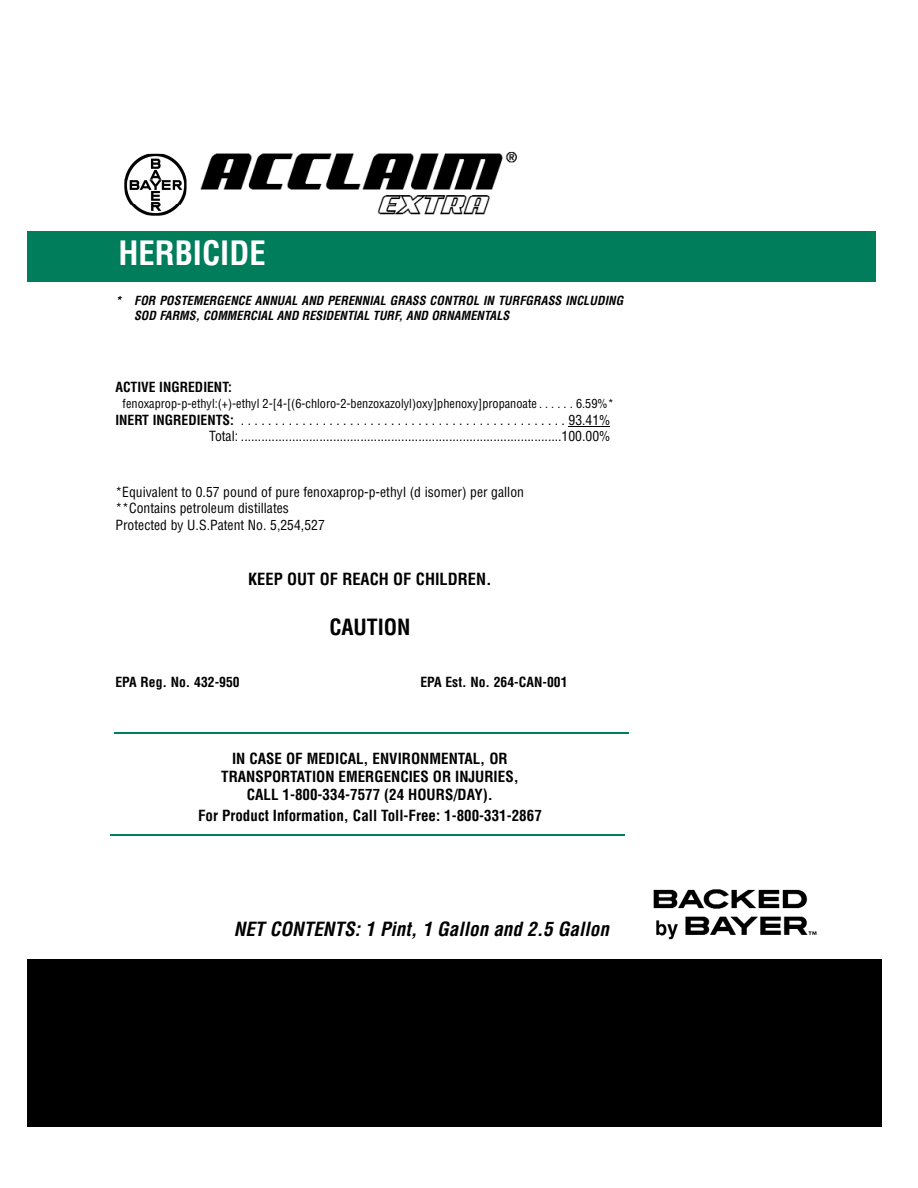
<style>
.page{position:relative;width:918px;height:1188px;background:#fff}
.page>*{position:absolute;margin:0;border:0;box-sizing:border-box;transform-origin:0 0}
.t1{font:700 condensed 32.7px "Helvetica";color:#fff}
.t2{font:700 condensed 21.9px "Helvetica";color:#000}
.t3{font:italic 700 condensed 19.05px "Helvetica";color:#000}
.t4{font:700 condensed 16.35px "Helvetica";color:#000}
.t5{font:700 condensed 15px/18px "Helvetica";color:#000;text-align:center}
.t6{font:condensed 13.65px/16.4px "Helvetica";color:#000;text-align:right}
.t7{font:700 condensed 13.65px "Helvetica";color:#000}
.t8{font:italic 700 condensed 12.3px/14.7px "Helvetica";letter-spacing:.005em;color:#000}
.t9{font:condensed 12.3px "Helvetica";color:#000}
.s1{font-weight:700}
</style>
<div class="page">
<div style="left:27px;top:231px;width:849px;height:51px;background:#007d5b"></div>
<hr style="left:569px;top:426px;width:41px;height:1px;background:#000">
<img style="left:124px;top:154px;width:63px;height:25px">
<img style="left:124px;top:179px;width:63px;height:37px">
<div style="left:27px;top:960px;width:855px;height:167px;background:#000"></div>
<img style="left:653px;top:889px;width:164px;height:51px">
<hr style="left:114px;top:733px;width:514px;height:1px;background:#007d5b">
<hr style="left:111px;top:835px;width:514px;height:1px;background:#007d5b">
<img style="left:200px;top:151px;width:318px;height:64px">
<h1 class="t1" style="left:118px;top:241px;width:149px">HERBICIDE</h1>
<p class="t8" style="left:134px;top:294px;width:491px;text-indent:-19px">* FOR POSTEMERGENCE ANNUAL AND PERENNIAL GRASS CONTROL IN TURFGRASS INCLUDING<br>SOD FARMS, COMMERCIAL AND RESIDENTIAL TURF, AND ORNAMENTALS</p>
<p class="t7" style="left:115px;top:382px;width:118px">ACTIVE INGREDIENT:</p>
<p class="t9" style="left:123px;top:399px;width:493px">fenoxaprop-p-ethyl:(+)-ethyl 2-[4-[(6-chloro-2-benzoxazolyl)oxy]phenoxy]propanoate . . . . . . 6.59%*</p>
<p class="t6" style="left:115px;top:413px;width:497px"><span class="s1">INERT INGREDIENTS:</span> . . . . . . . . . . . . . . . . . . . . . . . . . . . . . . . . . . . . . . . . . . . . . . . . 93.41%<br>Total: ..............................................................................................100.00%</p>
<p class="t6" style="left:115px;top:485px;width:410px;text-align:left">*Equivalent to 0.57 pound of pure fenoxaprop-p-ethyl (d isomer) per gallon **Contains petroleum distillates<br>Protected by U.S.Patent No. 5,254,527</p>
<p class="t4" style="left:248px;top:572px;width:245px">KEEP OUT OF REACH OF CHILDREN.</p>
<h2 class="t2" style="left:329px;top:618px;width:83px">CAUTION</h2>
<p class="t7" style="left:115px;top:677px;width:126px">EPA Reg. No. 432-950</p>
<p class="t7" style="left:420px;top:677px;width:149px">EPA Est. No. 264-CAN-001</p>
<p class="t5" style="left:221px;top:751px;width:299px">IN CASE OF MEDICAL, ENVIRONMENTAL, OR<br>TRANSPORTATION EMERGENCIES OR INJURIES,<br>CALL 1-800-334-7577 (24 HOURS/DAY).</p>
<p class="t5" style="left:198px;top:808px;width:345px">For Product Information, Call Toll-Free: 1-800-331-2867</p>
<h3 class="t3" style="left:234px;top:921px;width:377px">NET CONTENTS: 1 Pint, 1 Gallon and 2.5 Gallon</h3>
</div>
